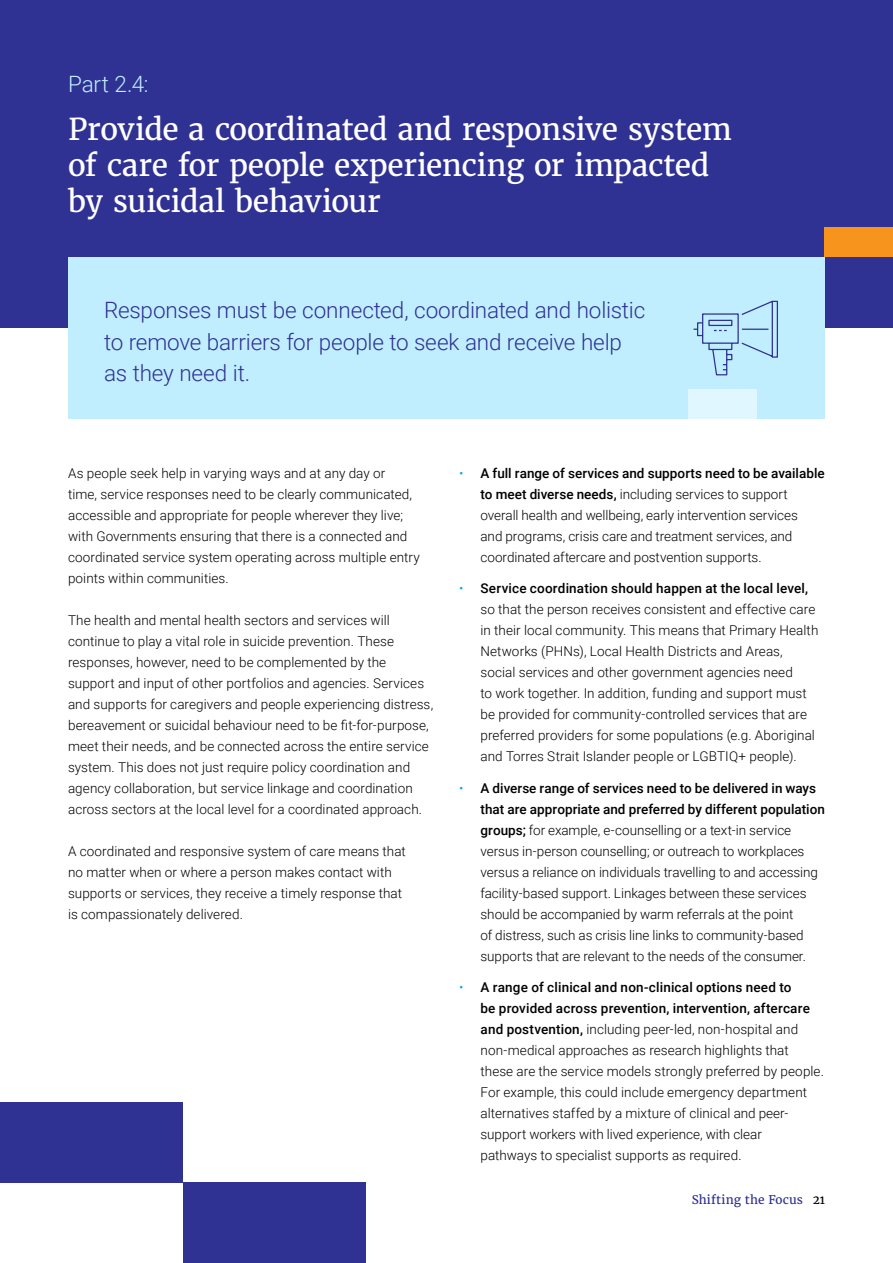
<style>
.page{position:relative;width:893px;height:1263px;background:#fff}
.page>*{position:absolute;margin:0;border:0;box-sizing:border-box;transform-origin:0 0}
.t1{font:30px/36px "Merriweather";letter-spacing:-.015em;color:#fff}
.t2{font:300 22.5px/31.5px "Roboto";letter-spacing:-.01em;color:#2f3193}
.t3{font:300 22.5px "Roboto";color:#c1eeff}
.t4{font:300 13.5px/21px "Roboto";letter-spacing:.005em;color:#000}
.t5{font:12px "Merriweather";letter-spacing:.01em;color:#2e3092}
.s1{color:#00adef}
.s2{font-weight:500}
.s3{color:#000}
</style>
<div class="page">
<div style="left:0;top:0;width:893px;height:328px;background:#2f3193"></div>
<div style="left:68px;top:257px;width:757px;height:162px;background:#c1eeff"></div>
<svg style="left:693px;top:300px;width:85px;height:76px"></svg>
<div style="left:825px;top:228px;width:68px;height:29px;background:#f7941e"></div>
<div style="left:689px;top:390px;width:68px;height:29px;background:#e0f7ff"></div>
<div style="left:0;top:1102px;width:183px;height:80px;background:#2f3193"></div>
<div style="left:183px;top:1182px;width:183px;height:81px;background:#2f3193"></div>
<h2 class="t3" style="left:68px;top:68px;width:82px">Part 2.4:</h2>
<h1 class="t1" style="left:68px;top:112px;width:665px">Provide a coordinated and responsive system of care for people experiencing or impacted by suicidal behaviour</h1>
<h2 class="t2" style="left:104px;top:294px;width:543px">Responses must be connected, coordinated and holistic to remove barriers for people to seek and receive help as they need it.</h2>
<p class="t4" style="left:68px;top:462px;width:354px">As people seek help in varying ways and at any day or<br>time, service responses need to be clearly communicated, accessible and appropriate for people wherever they live; with Governments ensuring that there is a connected and coordinated service system operating across multiple entry points within communities.</p>
<p class="t4" style="left:68px;top:609px;width:367px">The health and mental health sectors and services will continue to play a vital role in suicide prevention. These responses, however, need to be complemented by the support and input of other portfolios and agencies. Services and supports for caregivers and people experiencing distress, bereavement or suicidal behaviour need to be fit-for-purpose, meet their needs, and be connected across the entire service system. This does not just require policy coordination and agency collaboration, but service linkage and coordination across sectors at the local level for a coordinated approach.</p>
<p class="t4" style="left:68px;top:840px;width:339px">A coordinated and responsive system of care means that no matter when or where a person makes contact with supports or services, they receive a timely response that is compassionately delivered.</p>
<p class="t4" style="left:480px;top:462px;width:346px;text-indent:-21px"><span class="s1">•</span> <span class="s2">A full range of services and supports need to be available to meet diverse needs,</span> including services to support overall health and wellbeing, early intervention services<br>and programs, crisis care and treatment services, and coordinated aftercare and postvention supports.</p>
<p class="t4" style="left:480px;top:577px;width:339px;text-indent:-21px"><span class="s1">•</span> <span class="s2">Service coordination should happen at the local level, </span>so that the person receives consistent and effective care in their local community. This means that Primary Health Networks (PHNs), Local Health Districts and Areas, social services and other government agencies need<br>to work together. In addition, funding and support must be provided for community-controlled services that are preferred providers for some populations (e.g. Aboriginal and Torres Strait Islander people or LGBTIQ+ people).</p>
<p class="t4" style="left:480px;top:777px;width:346px;text-indent:-21px"><span class="s1">•</span> <span class="s2">A diverse range of services need to be delivered in ways that are appropriate and preferred by different population groups;</span> for example, e-counselling or a text-in service versus in-person counselling; or outreach to workplaces versus a reliance on individuals travelling to and accessing facility-based support. Linkages between these services should be accompanied by warm referrals at the point<br>of distress, such as crisis line links to community-based supports that are relevant to the needs of the consumer.</p>
<p class="t4" style="left:480px;top:976px;width:345px;text-indent:-21px"><span class="s1">•</span> <span class="s2">A range of clinical and non-clinical options need to<br>be provided across prevention, intervention, aftercare and postvention,</span> including peer-led, non-hospital and non-medical approaches as research highlights that these are the service models strongly preferred by people.<br>For example, this could include emergency department alternatives staffed by a mixture of clinical and peer&shy;support workers with lived experience, with clear<br>pathways to specialist supports as required.</p>
<p class="t5" style="left:692px;top:1192px;width:135px">Shifting the Focus <span class="s3">21</span></p>
</div>
